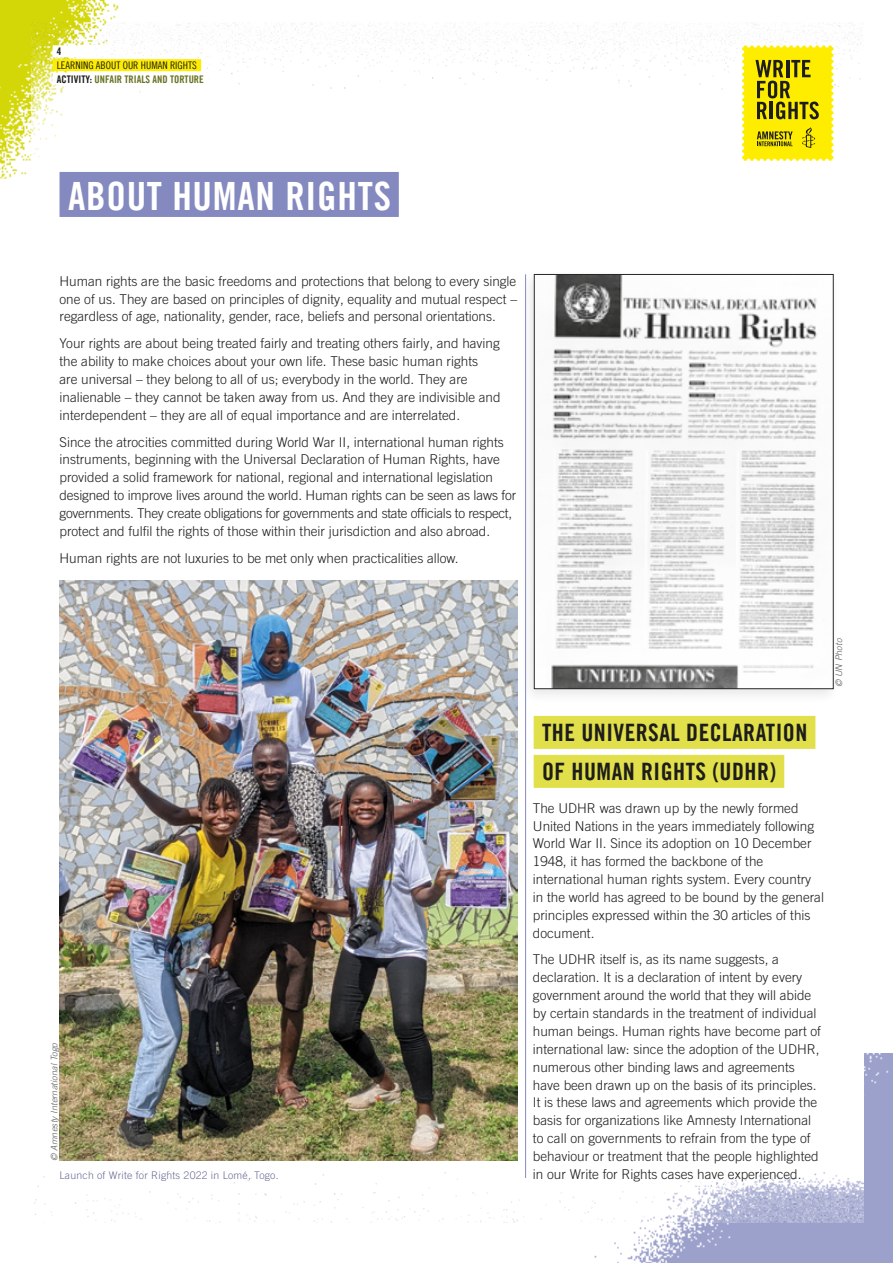
<style>
.page{position:relative;width:893px;height:1263px;background:#fff}
.page>*{position:absolute;margin:0;border:0;box-sizing:border-box;transform-origin:0 0}
.t1{font:39px "Amnesty Trade Gothic Bd Cn 20";letter-spacing:.02em;color:#fff}
.t2{font:24px/39px "Amnesty Trade Gothic Bd Cn 20";letter-spacing:.02em;color:#1d1d1b}
.t3{font:300 13.5px/17.9px "Amnesty Trade Gothic";color:#1d1d1b}
.t4{font:300 10.5px "Amnesty Trade Gothic";letter-spacing:.02em;color:#696d95}
.t5{font:10.5px "Amnesty Trade Gothic Bd Cn 20";color:#6b7324}
.t6{font:10.5px "Amnesty Trade Gothic Cn 18";color:#1d1d1b}
.t7{font:10.5px "Amnesty Trade Gothic Bd Cn 20";color:#1d1d1b}
.t8{font:italic 300 9px "Amnesty Trade Gothic";letter-spacing:.02em;color:#5a5a59}
.s1{color:#1d1d1b}
</style>
<div class="page">
<img style="left:594px;top:1053px;width:299px;height:210px">
<img style="left:0;top:0;width:119px;height:178px">
<img style="left:32px;top:22px;width:831px;height:1200px">
<img style="left:480px;top:909px;width:383px;height:312px">
<img style="left:60px;top:580px;width:457px;height:581px">
<div style="left:520px;top:268px;width:321px;height:436px;background:#1d1d1b;opacity:.1"></div>
<img style="left:536px;top:276px;width:295px;height:411px">
<div style="left:534px;top:274px;width:299px;height:415px;border:1px solid #272726"></div>
<div style="left:60px;top:172px;width:339px;height:45px;background:#848abf"></div>
<div style="left:534px;top:716px;width:281px;height:33px;background:#e1e04a"></div>
<div style="left:534px;top:755px;width:250px;height:33px;background:#e1e04a"></div>
<hr style="left:525px;top:274px;width:1px;height:904px;background:#848abf">
<svg style="left:742px;top:45px;width:91px;height:116px;background:#dbcc0f"></svg>
<div style="left:53px;top:59px;width:148px;height:12px;background:#ffed00"></div>
<div style="left:53px;top:73px;width:155px;height:12px;background:#fff"></div>
<div style="left:53px;top:45px;width:40px;height:12px;background:#fff"></div>
<p class="t7" style="left:57px;top:45px;width:6px">4</p>
<p class="t6" style="left:57px;top:59px;width:141px">LEARNING ABOUT OUR HUMAN RIGHTS</p>
<p class="t5" style="left:57px;top:72px;width:148px"><span class="s1">ACTIVITY:</span> UNFAIR TRIALS AND TORTURE</p>
<p class="t1" style="left:68px;top:173px;width:325px">ABOUT HUMAN RIGHTS</p>
<p class="t3" style="left:60px;top:272px;width:459px;text-align:justify">Human rights are the basic freedoms and protections that belong to every single one of us. They are based on principles of dignity, equality and mutual respect – regardless of age, nationality, gender, race, beliefs and personal orientations.</p>
<p class="t3" style="left:60px;top:334px;width:443px">Your rights are about being treated fairly and treating others fairly, and having the ability to make choices about your own life. These basic human rights<br>are universal – they belong to all of us; everybody in the world. They are inalienable – they cannot be taken away from us. And they are indivisible and interdependent – they are all of equal importance and are interrelated.</p>
<p class="t3" style="left:60px;top:433px;width:458px">Since the atrocities committed during World War II, international human rights instruments, beginning with the Universal Declaration of Human Rights, have provided a solid framework for national, regional and international legislation designed to improve lives around the world. Human rights can be seen as laws for governments. They create obligations for governments and state officials to respect, protect and fulfil the rights of those within their jurisdiction and also abroad.</p>
<p class="t3" style="left:60px;top:549px;width:401px">Human rights are not luxuries to be met only when practicalities allow.</p>
<p class="t8" style="left:49px;top:1161px;width:120px;rotate:-90deg">© Amnesty International Togo</p>
<p class="t4" style="left:60px;top:1169px;width:221px">Launch of Write for Rights 2022 in Lomé, Togo.</p>
<p class="t8" style="left:833px;top:687px;width:51px;rotate:-90deg">© UN Photo</p>
<p class="t2" style="left:542px;top:713px;width:267px">THE UNIVERSAL DECLARATION<br>OF HUMAN RIGHTS (UDHR)</p>
<p class="t3" style="left:533px;top:799px;width:293px">The UDHR was drawn up by the newly formed United Nations in the years immediately following World War II. Since its adoption on 10 December 1948, it has formed the backbone of the international human rights system. Every country in the world has agreed to be bound by the general principles expressed within the 30 articles of this document.</p>
<p class="t3" style="left:533px;top:950px;width:290px">The UDHR itself is, as its name suggests, a declaration. It is a declaration of intent by every government around the world that they will abide by certain standards in the treatment of individual human beings. Human rights have become part of international law: since the adoption of the UDHR, numerous other binding laws and agreements have been drawn up on the basis of its principles.<br>It is these laws and agreements which provide the basis for organizations like Amnesty International to call on governments to refrain from the type of behaviour or treatment that the people highlighted in our Write for Rights cases have experienced.</p>
</div>
